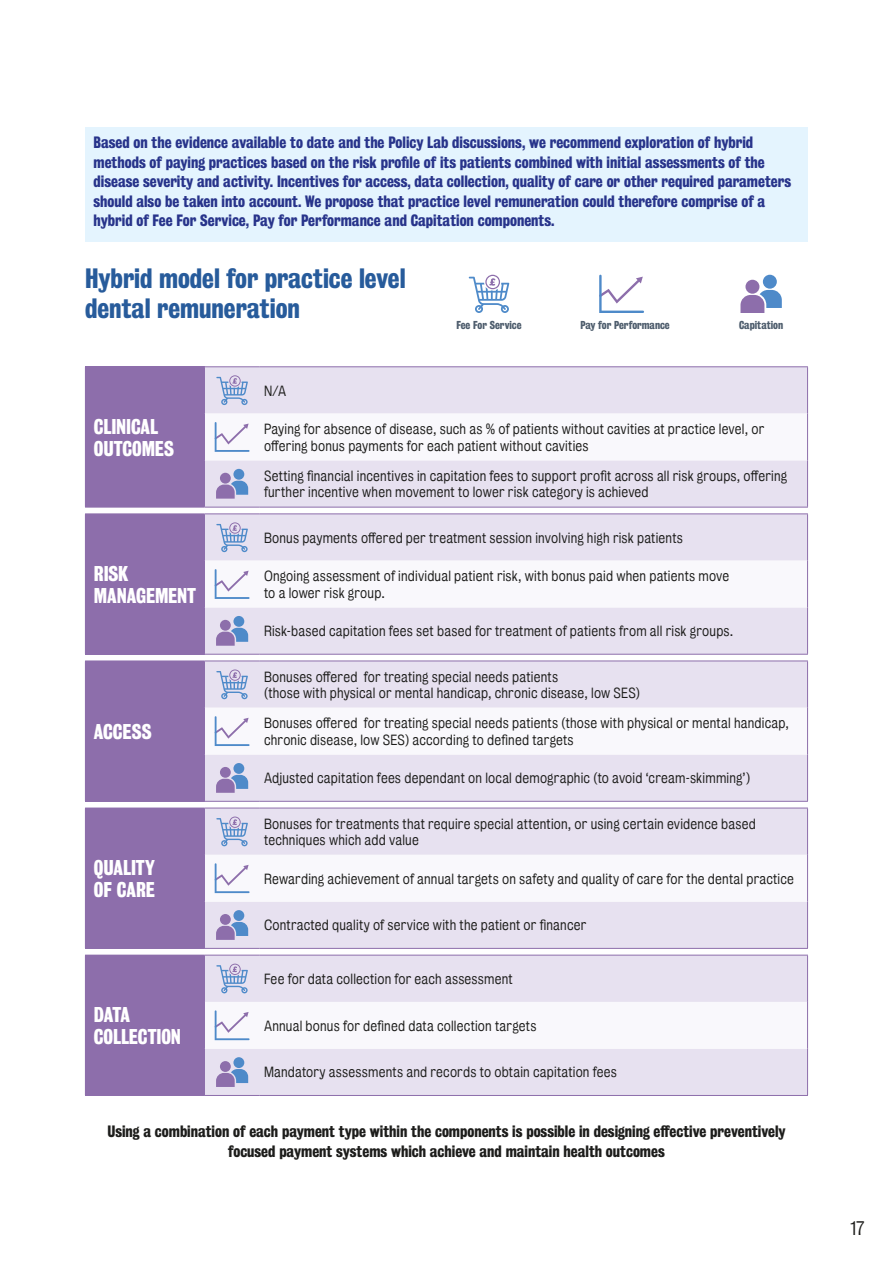
<style>
.page{position:relative;width:893px;height:1263px;background:#fff}
.page>*{position:absolute;margin:0;border:0;box-sizing:border-box;transform-origin:0 0}
.t1{font:25.5px/30px "Kings Bureau Grot Three Seven";color:#275b9b}
.t2{font:19.5px/22.5px "Kings Bureau Grot Three Seven";letter-spacing:-.005em;color:#fff}
.t3{font:18px "Kings Bureau Grot Five One";color:#1d1d1b}
.t4{font:15px/19.5px "Kings Bureau Grot Three Seven";color:#28348b}
.t5{font:15px/19.5px "Kings Bureau Grot Three Seven";color:#1d1d1b;text-align:center}
.t6{font:13.5px/16.5px "Kings Bureau Grot Five One";letter-spacing:.015em;color:#1d1d1b}
.t7{font:10.5px "Kings Bureau Grot Three Seven";color:#4d5c6c}
</style>
<div class="page">
<div style="left:85px;top:128px;width:723px;height:114px;background:#e4f4fe"></div>
<div style="left:85px;top:367px;width:119px;height:140px;background:#8d6eab"></div>
<div style="left:205px;top:367px;width:602px;height:140px;background:#e7e1f0"></div>
<hr style="left:85px;top:366px;width:119px;height:1px;background:#8d6eab">
<hr style="left:85px;top:507px;width:119px;height:1px;background:#8d6eab">
<hr style="left:204px;top:366px;width:56px;height:1px;background:#8d6eab">
<hr style="left:204px;top:367px;width:1px;height:47px;background:#8d6eab">
<hr style="left:260px;top:366px;width:548px;height:1px;background:#8d6eab">
<hr style="left:807px;top:367px;width:1px;height:47px;background:#8d6eab">
<hr style="left:807px;top:414px;width:1px;height:46px;background:#8d6eab">
<hr style="left:204px;top:460px;width:1px;height:47px;background:#8d6eab">
<hr style="left:807px;top:460px;width:1px;height:47px;background:#8d6eab">
<hr style="left:204px;top:507px;width:56px;height:1px;background:#8d6eab">
<hr style="left:260px;top:507px;width:548px;height:1px;background:#8d6eab">
<svg style="left:216px;top:375px;width:32px;height:30px"></svg>
<svg style="left:204px;top:414px;width:603px;height:46px"></svg>
<div style="left:220px;top:473px;width:11px;height:11px;background:#8d6eab;border-radius:50%"></div>
<svg style="left:216px;top:481px;width:32px;height:18px"></svg>
<div style="left:233px;top:469px;width:11px;height:11px;background:#4e8ac9;border-radius:50%"></div>
<div style="left:85px;top:514px;width:119px;height:140px;background:#8d6eab"></div>
<div style="left:205px;top:514px;width:602px;height:140px;background:#e7e1f0"></div>
<hr style="left:85px;top:513px;width:119px;height:1px;background:#8d6eab">
<hr style="left:85px;top:654px;width:119px;height:1px;background:#8d6eab">
<hr style="left:204px;top:513px;width:56px;height:1px;background:#8d6eab">
<hr style="left:204px;top:514px;width:1px;height:47px;background:#8d6eab">
<hr style="left:260px;top:513px;width:548px;height:1px;background:#8d6eab">
<hr style="left:807px;top:514px;width:1px;height:47px;background:#8d6eab">
<hr style="left:807px;top:561px;width:1px;height:46px;background:#8d6eab">
<hr style="left:204px;top:607px;width:1px;height:47px;background:#8d6eab">
<hr style="left:807px;top:607px;width:1px;height:47px;background:#8d6eab">
<hr style="left:204px;top:654px;width:56px;height:1px;background:#8d6eab">
<hr style="left:260px;top:654px;width:548px;height:1px;background:#8d6eab">
<svg style="left:216px;top:522px;width:32px;height:30px"></svg>
<svg style="left:204px;top:561px;width:603px;height:46px"></svg>
<div style="left:220px;top:620px;width:11px;height:11px;background:#8d6eab;border-radius:50%"></div>
<svg style="left:216px;top:628px;width:32px;height:18px"></svg>
<div style="left:233px;top:616px;width:11px;height:11px;background:#4e8ac9;border-radius:50%"></div>
<div style="left:85px;top:661px;width:119px;height:140px;background:#8d6eab"></div>
<div style="left:205px;top:662px;width:602px;height:139px;background:#e7e1f0"></div>
<hr style="left:85px;top:801px;width:119px;height:1px;background:#8d6eab">
<hr style="left:204px;top:661px;width:56px;height:1px;background:#8d6eab">
<hr style="left:204px;top:661px;width:1px;height:47px;background:#8d6eab">
<hr style="left:260px;top:661px;width:548px;height:1px;background:#8d6eab">
<hr style="left:807px;top:661px;width:1px;height:47px;background:#8d6eab">
<hr style="left:807px;top:708px;width:1px;height:46px;background:#8d6eab">
<hr style="left:204px;top:754px;width:1px;height:47px;background:#8d6eab">
<hr style="left:807px;top:754px;width:1px;height:47px;background:#8d6eab">
<hr style="left:204px;top:801px;width:56px;height:1px;background:#8d6eab">
<hr style="left:260px;top:801px;width:548px;height:1px;background:#8d6eab">
<svg style="left:216px;top:669px;width:32px;height:30px"></svg>
<svg style="left:204px;top:708px;width:603px;height:46px"></svg>
<div style="left:220px;top:767px;width:11px;height:11px;background:#8d6eab;border-radius:50%"></div>
<svg style="left:216px;top:775px;width:32px;height:18px"></svg>
<div style="left:233px;top:763px;width:11px;height:11px;background:#4e8ac9;border-radius:50%"></div>
<div style="left:85px;top:808px;width:119px;height:140px;background:#8d6eab"></div>
<div style="left:205px;top:809px;width:602px;height:139px;background:#e7e1f0"></div>
<hr style="left:85px;top:948px;width:119px;height:1px;background:#8d6eab">
<hr style="left:204px;top:808px;width:56px;height:1px;background:#8d6eab">
<hr style="left:204px;top:808px;width:1px;height:47px;background:#8d6eab">
<hr style="left:260px;top:808px;width:548px;height:1px;background:#8d6eab">
<hr style="left:807px;top:808px;width:1px;height:47px;background:#8d6eab">
<hr style="left:807px;top:855px;width:1px;height:46px;background:#8d6eab">
<hr style="left:204px;top:901px;width:1px;height:47px;background:#8d6eab">
<hr style="left:807px;top:901px;width:1px;height:47px;background:#8d6eab">
<hr style="left:204px;top:948px;width:56px;height:1px;background:#8d6eab">
<hr style="left:260px;top:948px;width:548px;height:1px;background:#8d6eab">
<svg style="left:216px;top:816px;width:32px;height:30px"></svg>
<svg style="left:204px;top:855px;width:603px;height:46px"></svg>
<div style="left:220px;top:914px;width:11px;height:11px;background:#8d6eab;border-radius:50%"></div>
<svg style="left:216px;top:922px;width:32px;height:18px"></svg>
<div style="left:233px;top:910px;width:11px;height:11px;background:#4e8ac9;border-radius:50%"></div>
<div style="left:85px;top:955px;width:119px;height:140px;background:#8d6eab"></div>
<div style="left:205px;top:956px;width:602px;height:139px;background:#e7e1f0"></div>
<hr style="left:85px;top:1095px;width:119px;height:1px;background:#8d6eab">
<hr style="left:204px;top:955px;width:56px;height:1px;background:#8d6eab">
<hr style="left:204px;top:955px;width:1px;height:47px;background:#8d6eab">
<hr style="left:260px;top:955px;width:548px;height:1px;background:#8d6eab">
<hr style="left:807px;top:955px;width:1px;height:47px;background:#8d6eab">
<hr style="left:807px;top:1002px;width:1px;height:47px;background:#8d6eab">
<hr style="left:204px;top:1049px;width:1px;height:46px;background:#8d6eab">
<hr style="left:807px;top:1049px;width:1px;height:46px;background:#8d6eab">
<hr style="left:204px;top:1095px;width:56px;height:1px;background:#8d6eab">
<hr style="left:260px;top:1095px;width:548px;height:1px;background:#8d6eab">
<svg style="left:216px;top:964px;width:32px;height:29px"></svg>
<svg style="left:204px;top:1002px;width:603px;height:47px"></svg>
<div style="left:220px;top:1061px;width:11px;height:11px;background:#8d6eab;border-radius:50%"></div>
<svg style="left:216px;top:1069px;width:32px;height:18px"></svg>
<div style="left:233px;top:1057px;width:11px;height:11px;background:#4e8ac9;border-radius:50%"></div>
<svg style="left:469px;top:275px;width:40px;height:38px"></svg>
<svg style="left:599px;top:275px;width:45px;height:38px"></svg>
<div style="left:745px;top:280px;width:14px;height:14px;background:#8d6eab;border-radius:50%"></div>
<svg style="left:740px;top:290px;width:42px;height:23px"></svg>
<div style="left:763px;top:275px;width:14px;height:14px;background:#4e8ac9;border-radius:50%"></div>
<p class="t4" style="left:94px;top:133px;width:699px">Based on the evidence available to date and the Policy Lab discussions, we recommend exploration of hybrid methods of paying practices based on the risk profile of its patients combined with initial assessments of the disease severity and activity. Incentives for access, data collection, quality of care or other required parameters should also be taken into account. We propose that practice level remuneration could therefore comprise of a hybrid of Fee For Service, Pay for Performance and Capitation components.</p>
<h1 class="t1" style="left:85px;top:263px;width:322px">Hybrid model for practice level dental remuneration</h1>
<p class="t7" style="left:456px;top:319px;width:67px">Fee For Service</p>
<p class="t7" style="left:580px;top:319px;width:91px">Pay for Performance</p>
<p class="t7" style="left:739px;top:319px;width:46px">Capitation</p>
<h2 class="t2" style="left:94px;top:415px;width:82px">CLINICAL<br>OUTCOMES</h2>
<h2 class="t2" style="left:94px;top:562px;width:104px">RISK<br>MANAGEMENT</h2>
<h2 class="t2" style="left:94px;top:720px;width:59px">ACCESS</h2>
<h2 class="t2" style="left:94px;top:856px;width:63px">QUALITY<br>OF CARE</h2>
<h2 class="t2" style="left:94px;top:1003px;width:89px">DATA<br>COLLECTION</h2>
<p class="t6" style="left:264px;top:382px;width:24px">N/A</p>
<p class="t6" style="left:264px;top:421px;width:502px">Paying for absence of disease, such as % of patients without cavities at practice level, or offering bonus payments for each patient without cavities</p>
<p class="t6" style="left:264px;top:468px;width:525px">Setting financial incentives in capitation fees to support profit across all risk groups, offering further incentive when movement to lower risk category is achieved</p>
<p class="t6" style="left:264px;top:529px;width:420px">Bonus payments offered per treatment session involving high risk patients</p>
<p class="t6" style="left:264px;top:568px;width:467px">Ongoing assessment of individual patient risk, with bonus paid when patients move to a lower risk group.</p>
<p class="t6" style="left:264px;top:623px;width:471px">Risk-based capitation fees set based for treatment of patients from all risk groups.</p>
<p class="t6" style="left:264px;top:668px;width:378px">Bonuses offered for treating special needs patients<br>(those with physical or mental handicap, chronic disease, low SES)</p>
<p class="t6" style="left:264px;top:715px;width:526px">Bonuses offered for treating special needs patients (those with physical or mental handicap, chronic disease, low SES) according to defined targets</p>
<p class="t6" style="left:264px;top:770px;width:488px">Adjusted capitation fees dependant on local demographic (to avoid ‘cream-skimming’)</p>
<p class="t6" style="left:264px;top:815px;width:493px">Bonuses for treatments that require special attention, or using certain evidence based techniques which add value</p>
<p class="t6" style="left:264px;top:870px;width:531px">Rewarding achievement of annual targets on safety and quality of care for the dental practice</p>
<p class="t6" style="left:264px;top:917px;width:324px">Contracted quality of service with the patient or financer</p>
<p class="t6" style="left:264px;top:971px;width:250px">Fee for data collection for each assessment</p>
<p class="t6" style="left:264px;top:1017px;width:274px">Annual bonus for defined data collection targets</p>
<p class="t6" style="left:264px;top:1064px;width:354px">Mandatory assessments and records to obtain capitation fees</p>
<p class="t5" style="left:107px;top:1122px;width:680px">Using a combination of each payment type within the components is possible in designing effective preventively focused payment systems which achieve and maintain health outcomes</p>
<h3 class="t3" style="left:850px;top:1218px;width:16px">17</h3>
</div>
